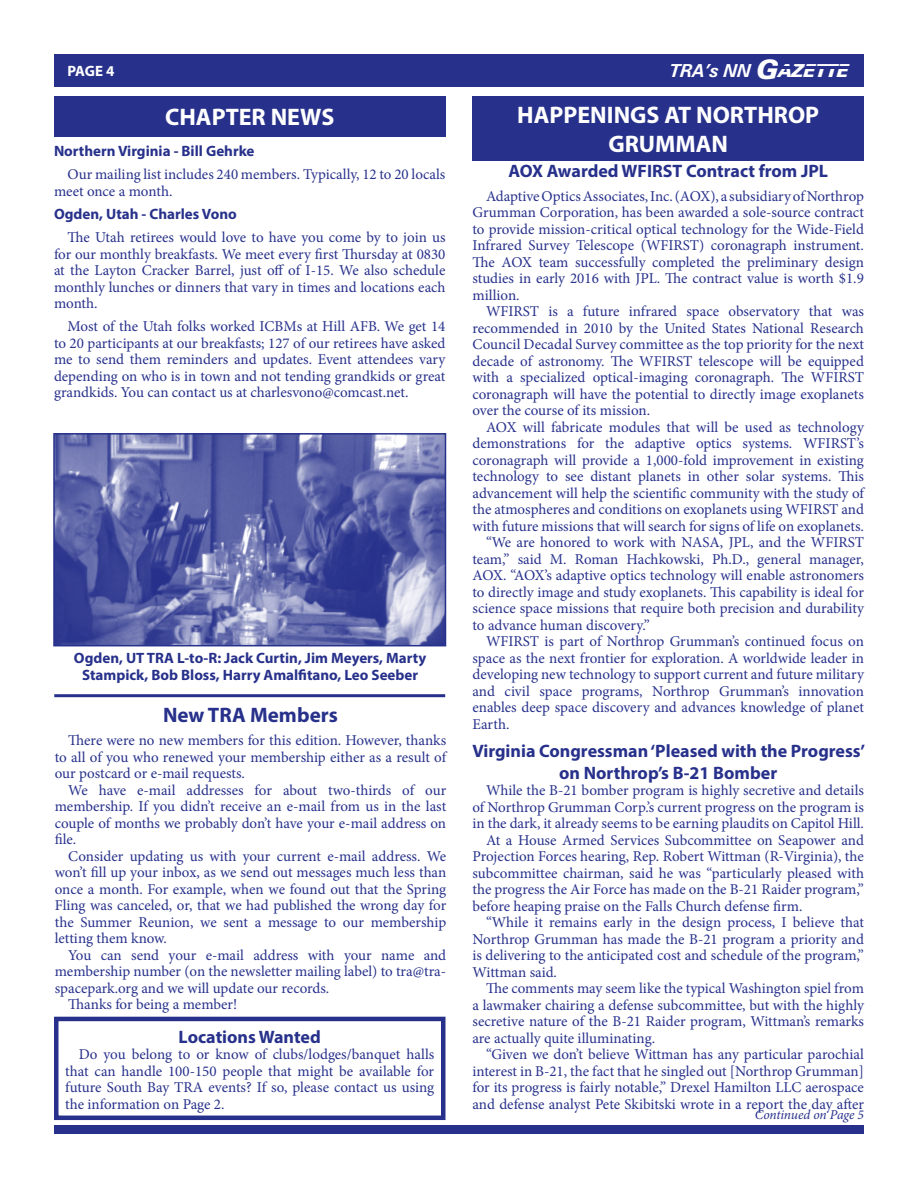
<style>
.page{position:relative;width:918px;height:1188px;background:#fff}
.page>*{position:absolute;margin:0;border:0;box-sizing:border-box;transform-origin:0 0}
.t1{font:700 24px/28.8px "Myriad Pro";color:#fff;text-align:center}
.t2{font:700 21px "Myriad Pro";color:#27318b}
.t3{font:700 18px/21.6px "Myriad Pro";color:#27318b;text-align:center}
.t4{font:italic 700 18px "Zurich BT";color:#fff}
.t5{font:15px/16.5px "Minion Pro";letter-spacing:-.005em;color:#27318b;text-align:justify}
.t6{font:700 15px/16.5px "Myriad Pro";color:#27318b;text-align:center}
.t7{font:700 15px "Myriad Pro";color:#fff}
.t8{font:italic 13.5px "Minion Pro";letter-spacing:-.01em;color:#27318b}
.s1{font-weight:900;font-size:27px}
.s2{font-weight:900}
</style>
<div class="page">
<div style="left:54px;top:54px;width:810px;height:32px;background:#27318b"></div>
<div style="left:54px;top:1125px;width:810px;height:9px;background:#27318b"></div>
<div style="left:472px;top:96px;width:392px;height:65px;background:#27318b"></div>
<img style="left:56px;top:436px;width:387px;height:207px">
<div style="left:53px;top:433px;width:393px;height:213px;border:2px solid #27318b"></div>
<div style="left:54px;top:96px;width:392px;height:41px;background:#27318b"></div>
<div style="left:54px;top:1017px;width:392px;height:103px;border:4px solid #27318b"></div>
<hr style="left:54px;top:694px;width:391px;height:3px;background:#27318b">
<p class="t7" style="left:68px;top:61px;width:48px">PAGE 4</p>
<p class="t4" style="left:670px;top:60px;width:181px">TRA’s NN <span class="s1">G</span><span class="s2">AZETTE</span></p>
<h1 class="t1" style="left:517px;top:100px;width:303px">HAPPENINGS AT NORTHROP<br>GRUMMAN</h1>
<p class="t3" style="left:508px;top:160px;width:321px">AOX Awarded WFIRST Contract from JPL</p>
<p class="t5" style="left:472px;top:188px;width:393px;text-indent:14px">Adaptive Optics Associates, Inc. (AOX), a subsidiary of Northrop Grumman Corporation, has been awarded a sole-source contract to provide mission-critical optical technology for the Wide-Field Infrared Survey Telescope (WFIRST) coronagraph instrument.<br>The AOX team successfully completed the preliminary design studies in early 2016 with JPL. The contract value is worth $1.9 million.</p>
<p class="t5" style="left:472px;top:303px;width:393px;text-indent:14px">WFIRST is a future infrared space observatory that was recommended in 2010 by the United States National Research Council Decadal Survey committee as the top priority for the next decade of astronomy. The WFIRST telescope will be equipped with a specialized optical-imaging coronagraph. The WFIRST coronagraph will have the potential to directly image exoplanets over the course of its mission.</p>
<p class="t5" style="left:486px;top:419px;width:379px">AOX will fabricate modules that will be used as technology</p>
<p class="t5" style="left:472px;top:435px;width:393px">demonstrations for the adaptive optics systems. WFIRST’s</p>
<p class="t5" style="left:472px;top:452px;width:393px">coronagraph will provide a 1,000-fold improvement in existing</p>
<p class="t5" style="left:472px;top:468px;width:393px">technology to see distant planets in other solar systems. This</p>
<p class="t5" style="left:472px;top:485px;width:393px">advancement will help the scientific community with the study of</p>
<p class="t5" style="left:472px;top:501px;width:393px">the atmospheres and conditions on exoplanets using WFIRST and</p>
<p class="t5" style="left:472px;top:518px;width:393px">with future missions that will search for signs of life on exoplanets.</p>
<p class="t5" style="left:486px;top:534px;width:380px">“We are honored to work with NASA, JPL, and the WFIRST</p>
<p class="t5" style="left:472px;top:551px;width:393px">team,” said M. Roman Hachkowski, Ph.D., general manager,</p>
<p class="t5" style="left:472px;top:567px;width:393px">AOX. “AOX’s adaptive optics technology will enable astronomers</p>
<p class="t5" style="left:472px;top:584px;width:393px">to directly image and study exoplanets. This capability is ideal for</p>
<p class="t5" style="left:472px;top:600px;width:393px">science space missions that require both precision and durability</p>
<p class="t5" style="left:472px;top:617px;width:179px">to advance human discovery.”</p>
<p class="t5" style="left:486px;top:633px;width:379px">WFIRST is part of Northrop Grumman’s continued focus on</p>
<p class="t5" style="left:472px;top:650px;width:393px">space as the next frontier for exploration. A worldwide leader in</p>
<p class="t5" style="left:472px;top:666px;width:393px">developing new technology to support current and future military</p>
<p class="t5" style="left:472px;top:683px;width:393px">and civil space programs, Northrop Grumman’s innovation</p>
<p class="t5" style="left:472px;top:699px;width:393px">enables deep space discovery and advances knowledge of planet</p>
<p class="t5" style="left:472px;top:716px;width:38px">Earth.</p>
<p class="t3" style="left:472px;top:740px;width:394px">Virginia Congressman ‘Pleased with the Progress’ on Northrop’s B-21 Bomber</p>
<p class="t5" style="left:486px;top:782px;width:380px">While the B-21 bomber program is highly secretive and details</p>
<p class="t5" style="left:472px;top:799px;width:393px">of Northrop Grumman Corp.’s current progress on the program is</p>
<p class="t5" style="left:472px;top:815px;width:393px">in the dark, it already seems to be earning plaudits on Capitol Hill.</p>
<p class="t5" style="left:486px;top:832px;width:379px">At a House Armed Services Subcommittee on Seapower and</p>
<p class="t5" style="left:472px;top:848px;width:393px">Projection Forces hearing, Rep. Robert Wittman (R-Virginia), the</p>
<p class="t5" style="left:472px;top:865px;width:393px">subcommittee chairman, said he was “particularly pleased with</p>
<p class="t5" style="left:472px;top:881px;width:393px">the progress the Air Force has made on the B-21 Raider program,”</p>
<p class="t5" style="left:472px;top:898px;width:331px">before heaping praise on the Falls Church defense firm.</p>
<p class="t5" style="left:486px;top:914px;width:380px">“While it remains early in the design process, I believe that</p>
<p class="t5" style="left:472px;top:931px;width:393px">Northrop Grumman has made the B-21 program a priority and</p>
<p class="t5" style="left:472px;top:947px;width:393px">is delivering to the anticipated cost and schedule of the program,”</p>
<p class="t5" style="left:472px;top:964px;width:86px">Wittman said.</p>
<p class="t5" style="left:486px;top:980px;width:380px">The comments may seem like the typical Washington spiel from</p>
<p class="t5" style="left:472px;top:997px;width:393px">a lawmaker chairing a defense subcommittee, but with the highly</p>
<p class="t5" style="left:472px;top:1013px;width:393px">secretive nature of the B-21 Raider program, Wittman’s remarks</p>
<p class="t5" style="left:472px;top:1030px;width:184px">are actually quite illuminating.</p>
<p class="t5" style="left:486px;top:1046px;width:379px">“Given we don’t believe Wittman has any particular parochial</p>
<p class="t5" style="left:472px;top:1063px;width:393px">interest in B-21, the fact that he singled out [Northrop Grumman]</p>
<p class="t5" style="left:472px;top:1079px;width:393px">for its progress is fairly notable,” Drexel Hamilton LLC aerospace</p>
<p class="t5" style="left:472px;top:1096px;width:393px">and defense analyst Pete Skibitski wrote in a report the day after</p>
<h1 class="t1" style="left:165px;top:102px;width:171px">CHAPTER NEWS</h1>
<p class="t6" style="left:54px;top:142px;width:202px">Northern Virginia - Bill Gehrke</p>
<p class="t5" style="left:54px;top:166px;width:393px;text-indent:14px">Our mailing list includes 240 members. Typically, 12 to 20 locals meet once a month.</p>
<p class="t6" style="left:54px;top:205px;width:184px">Ogden, Utah - Charles Vono</p>
<p class="t5" style="left:54px;top:229px;width:393px;text-indent:14px">The Utah retirees would love to have you come by to join us for our monthly breakfasts. We meet every first Thursday at 0830 at the Layton Cracker Barrel, just off of I-15. We also schedule monthly lunches or dinners that vary in times and locations each month.</p>
<p class="t5" style="left:54px;top:318px;width:393px;text-indent:14px">Most of the Utah folks worked ICBMs at Hill AFB. We get 14 to 20 participants at our breakfasts; 127 of our retirees have asked me to send them reminders and updates. Event attendees vary depending on who is in town and not tending grandkids or great grandkids. You can contact us at charlesvono@comcast.net.</p>
<p class="t6" style="left:74px;top:650px;width:354px">Ogden, UT TRA L-to-R: Jack Curtin, Jim Meyers, Marty<br>Stampick, Bob Bloss, Harry Amalfitano, Leo Seeber</p>
<h2 class="t2" style="left:163px;top:701px;width:176px">New TRA Members</h2>
<p class="t5" style="left:55px;top:732px;width:393px;text-indent:14px">There were no new members for this edition. However, thanks to all of you who renewed your membership either as a result of our postcard or e-mail requests.</p>
<p class="t5" style="left:55px;top:782px;width:393px;text-indent:14px">We have e-mail addresses for about two-thirds of our membership. If you didn’t receive an e-mail from us in the last couple of months we probably don’t have your e-mail address on file.</p>
<p class="t5" style="left:55px;top:848px;width:393px;text-indent:14px">Consider updating us with your current e-mail address. We won’t fill up your inbox, as we send out messages much less than once a month. For example, when we found out that the Spring Fling was canceled, or, that we had published the wrong day for the Summer Reunion, we sent a message to our membership letting them know.</p>
<p class="t5" style="left:68px;top:947px;width:379px">You can send your e-mail address with your name and</p>
<p class="t5" style="left:55px;top:963px;width:393px">membership number (on the newsletter mailing label) to tra@tra-</p>
<p class="t5" style="left:55px;top:980px;width:276px">spacepark.org and we will update our records.</p>
<p class="t5" style="left:68px;top:996px;width:171px">Thanks for being a member!</p>
<p class="t3" style="left:179px;top:1025px;width:144px">Locations Wanted</p>
<p class="t5" style="left:65px;top:1046px;width:371px;text-indent:14px">Do you belong to or know of clubs/lodges/banquet halls that can handle 100-150 people that might be available for future South Bay TRA events? If so, please contact us using the information on Page 2.</p>
<p class="t8" style="left:755px;top:1105px;width:111px">Continued on Page 5</p>
</div>
